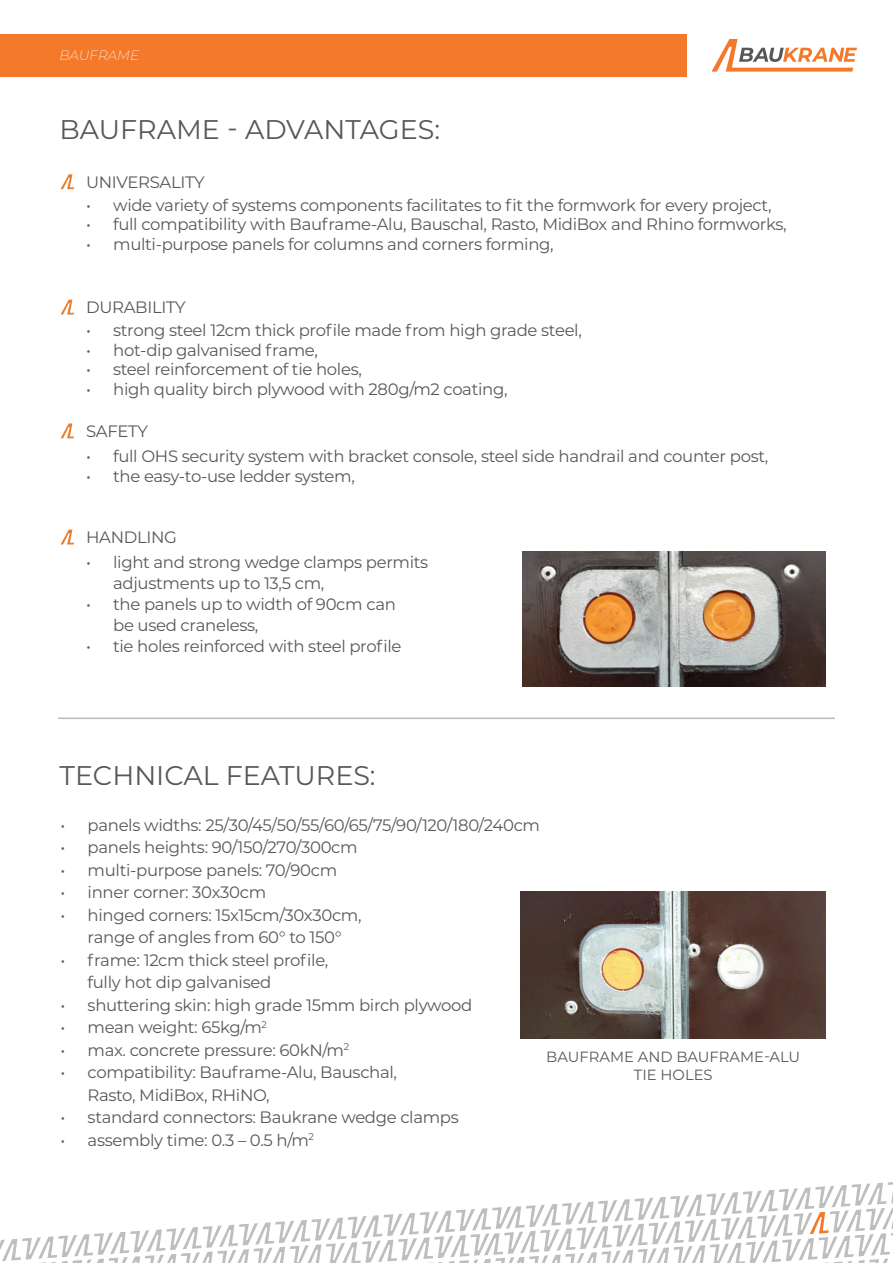
<style>
.page{position:relative;width:893px;height:1263px;background:#fff}
.page>*{position:absolute;margin:0;border:0;box-sizing:border-box;transform-origin:0 0}
.t1{font:27px "Montserrat";color:#57585a}
.t2{font:16.5px/22.5px "Montserrat";letter-spacing:-.02em;color:#57585a}
.t3{font:14.7px "Montserrat";color:#57585a}
.t4{font:italic 200 13.5px "Montserrat";color:#fff}
</style>
<div class="page">
<div style="left:0;top:34px;width:687px;height:43px;background:#f4792a"></div>
<svg style="left:711px;top:39px;width:146px;height:33px"></svg>
<svg style="left:0;top:1182px;width:893px;height:81px"></svg>
<svg style="left:61px;top:174px;width:13px;height:15px"></svg>
<svg style="left:61px;top:300px;width:13px;height:14px"></svg>
<svg style="left:61px;top:423px;width:13px;height:15px"></svg>
<svg style="left:61px;top:530px;width:13px;height:14px"></svg>
<img style="left:523px;top:552px;width:303px;height:135px">
<hr style="left:58px;top:717px;width:777px;height:2px;background:#b3bbbe">
<img style="left:521px;top:891px;width:305px;height:147px">
<p class="t4" style="left:60px;top:46px;width:81px">BAUFRAME</p>
<p class="t1" style="left:60px;top:111px;width:382px">BAUFRAME - ADVANTAGES:</p>
<p class="t2" style="left:86px;top:170px;width:120px">UNIVERSALITY</p>
<p class="t2" style="left:86px;top:193px;width:687px">• wide variety of systems components facilitates to fit the formwork for every project,</p>
<p class="t2" style="left:86px;top:213px;width:702px">• full compatibility with Bauframe-Alu, Bauschal, Rasto, MidiBox and Rhino formworks,</p>
<p class="t2" style="left:86px;top:232px;width:469px">• multi-purpose panels for columns and corners forming,</p>
<p class="t2" style="left:86px;top:295px;width:101px">DURABILITY</p>
<p class="t2" style="left:86px;top:318px;width:497px">• strong steel 12cm thick profile made from high grade steel,</p>
<p class="t2" style="left:86px;top:338px;width:233px">• hot-dip galvanised frame,</p>
<p class="t2" style="left:86px;top:358px;width:277px">• steel reinforcement of tie holes,</p>
<p class="t2" style="left:86px;top:378px;width:423px">• high quality birch plywood with 280g/m2 coating,</p>
<p class="t2" style="left:86px;top:419px;width:63px">SAFETY</p>
<p class="t2" style="left:86px;top:444px;width:684px">• full OHS security system with bracket console, steel side handrail and counter post,</p>
<p class="t2" style="left:86px;top:464px;width:270px">• the easy-to-use ledder system,</p>
<p class="t2" style="left:86px;top:525px;width:92px">HANDLING</p>
<p class="t2" style="left:113px;top:551px;width:317px;line-height:21px;text-indent:-27px">• light and strong wedge clamps permits adjustments up to 13,5 cm,</p>
<p class="t2" style="left:113px;top:593px;width:284px;line-height:21px;text-indent:-27px">• the panels up to width of 90cm can be used craneless,</p>
<p class="t2" style="left:86px;top:634px;width:317px">• tie holes reinforced with steel profile</p>
<p class="t1" style="left:60px;top:756px;width:318px">TECHNICAL FEATURES:</p>
<p class="t2" style="left:61px;top:813px;width:481px">• panels widths: 25/30/45/50/55/60/65/75/90/120/180/240cm</p>
<p class="t2" style="left:61px;top:835px;width:299px">• panels heights: 90/150/270/300cm</p>
<p class="t2" style="left:61px;top:858px;width:278px">• multi-purpose panels: 70/90cm</p>
<p class="t2" style="left:61px;top:880px;width:207px">• inner corner: 30x30cm</p>
<p class="t2" style="left:61px;top:903px;width:303px;text-align:center">• hinged corners: 15x15cm/30x30cm, range of angles from 60° to 150°</p>
<p class="t2" style="left:88px;top:948px;width:242px;text-indent:-27px">• frame: 12cm thick steel profile, fully hot dip galvanised</p>
<p class="t2" style="left:61px;top:993px;width:413px">• shuttering skin: high grade 15mm birch plywood</p>
<p class="t2" style="left:61px;top:1015px;width:208px">• mean weight: 65kg/m<sup>2</sup></p>
<p class="t2" style="left:61px;top:1038px;width:290px">• max. concrete pressure: 60kN/m<sup>2</sup></p>
<p class="t2" style="left:88px;top:1060px;width:311px;text-indent:-27px">• compatibility: Bauframe-Alu, Bauschal,<br>Rasto, MidiBox, RHiNO,</p>
<p class="t2" style="left:61px;top:1105px;width:400px">• standard connectors: Baukrane wedge clamps</p>
<p class="t2" style="left:61px;top:1128px;width:255px">• assembly time: 0.3 – 0.5 h/m<sup>2</sup></p>
<p class="t3" style="left:546px;top:1047px;width:255px">BAUFRAME AND BAUFRAME-ALU</p>
<p class="t3" style="left:634px;top:1064px;width:80px">TIE HOLES</p>
</div>
